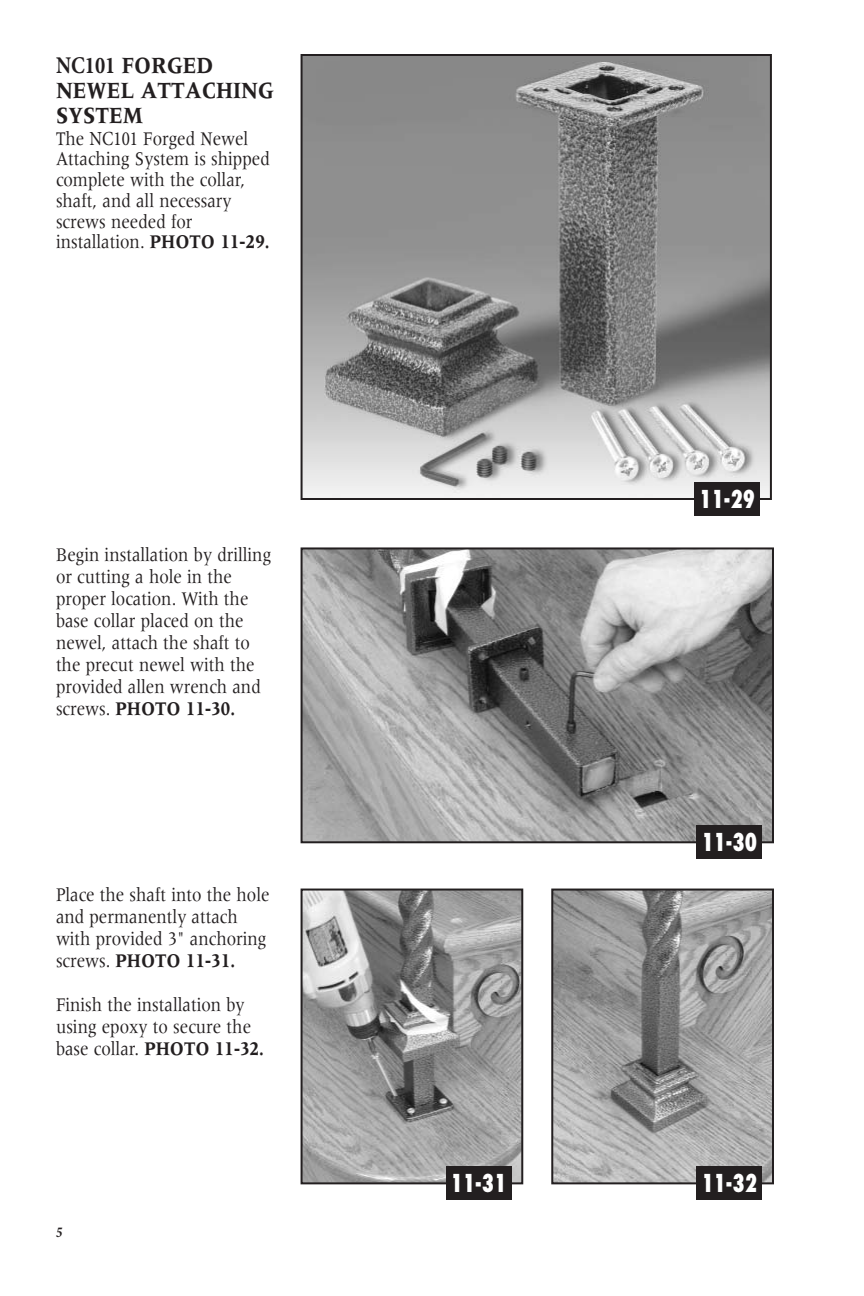
<style>
.page{position:relative;width:864px;height:1296px;background:#fff}
.page>*{position:absolute;margin:0;border:0;box-sizing:border-box;transform-origin:0 0}
.t1{font:700 24px/24.8px "Meridien";color:#231f20;scale:.85 1}
.t2{font:800 condensed 24px "Futura";color:#fff;scale:.85 1}
.t3{font:20px/22px "Meridien";color:#231f20;scale:.85 1}
.t4{font:italic 700 15px "Minion Pro";color:#231f20;scale:.85 1}
.s1{font-family:"Minion Pro"}
.s2{font-weight:700}
</style>
<div class="page">
<img style="left:304px;top:57px;width:465px;height:440px">
<div style="left:301px;top:54px;width:471px;height:446px;border:2px solid #231f20"></div>
<div style="left:694px;top:482px;width:66px;height:34px;background:#231f20"></div>
<img style="left:304px;top:550px;width:467px;height:290px">
<div style="left:301px;top:547px;width:473px;height:296px;border:2px solid #231f20"></div>
<div style="left:696px;top:826px;width:66px;height:33px;background:#231f20"></div>
<img style="left:304px;top:892px;width:216px;height:289px">
<div style="left:301px;top:889px;width:222px;height:295px;border:2px solid #231f20"></div>
<div style="left:446px;top:1167px;width:65px;height:33px;background:#231f20"></div>
<img style="left:554px;top:892px;width:217px;height:289px">
<div style="left:551px;top:889px;width:223px;height:295px;border:2px solid #231f20"></div>
<div style="left:696px;top:1167px;width:66px;height:33px;background:#231f20"></div>
<p class="t1" style="left:56px;top:55px;width:258px"><span class="s1">NC101</span> FORGED<br>NEWEL ATTACHING<br>SYSTEM</p>
<p class="t3" style="left:56px;top:129px;width:253px;line-height:20.8px">The <span class="s1">NC101</span> Forged Newel<br>Attaching System is shipped complete with the collar, shaft, and all necessary screws needed for installation. <span class="s2">PHOTO 11-29.</span></p>
<p class="t3" style="left:56px;top:545px;width:255px">Begin installation by drilling or cutting a hole in the proper location. With the base collar placed on the newel, attach the shaft to the precut newel with the provided allen wrench and screws. <span class="s2">PHOTO 11-30.</span></p>
<p class="t3" style="left:56px;top:885px;width:253px">Place the shaft into the hole and permanently attach with provided 3" anchoring screws. <span class="s2">PHOTO 11-31.</span></p>
<p class="t3" style="left:56px;top:995px;width:246px">Finish the installation by using epoxy to secure the base collar. <span class="s2">PHOTO 11-32.</span></p>
<p class="t4" style="left:56px;top:1221px;width:9px">5</p>
<p class="t2" style="left:699px;top:489px;width:67px">11-29</p>
<p class="t2" style="left:701px;top:832px;width:67px">11-30</p>
<p class="t2" style="left:451px;top:1173px;width:67px">11-31</p>
<p class="t2" style="left:701px;top:1173px;width:67px">11-32</p>
</div>
